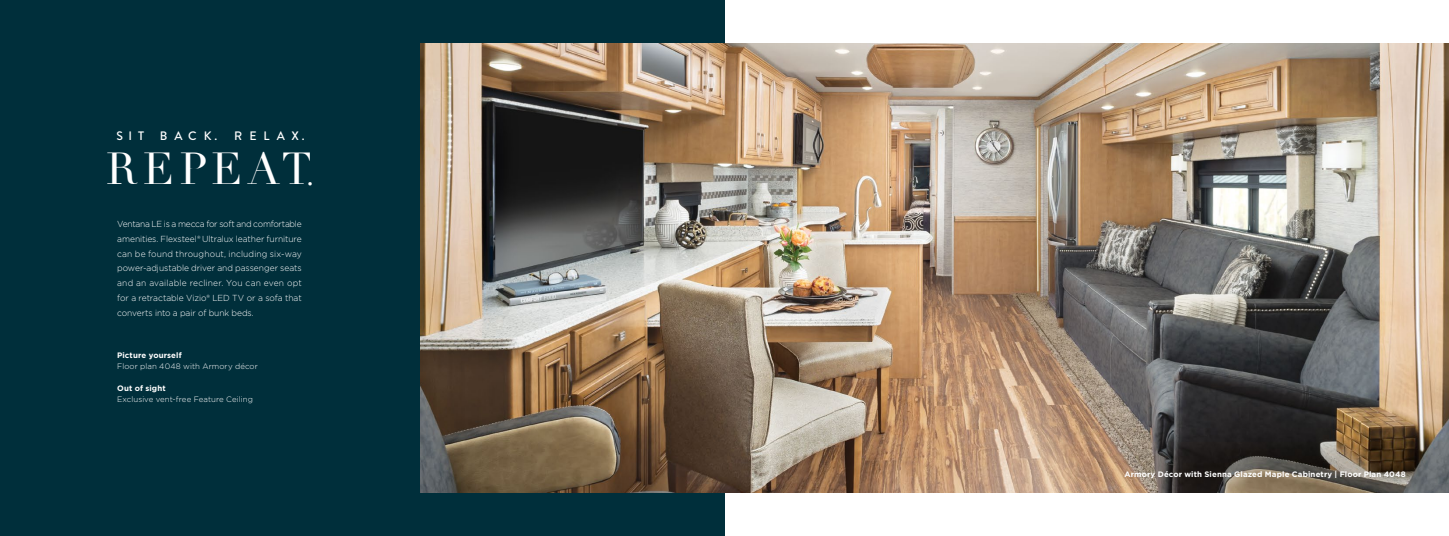
<style>
.page{position:relative;width:1449px;height:536px;background:#fff}
.page>*{position:absolute;margin:0;border:0;box-sizing:border-box;transform-origin:0 0}
.t1{font:43.75px "Didot";letter-spacing:.12em;color:#fff}
.t2{font:500 12.25px "Brandon Grotesque";letter-spacing:.575em;color:#fff}
.t3{font:300 8.75px/14.9px "Gotham";letter-spacing:-.005em;color:#fff;text-align:justify}
.t4{font:700 7.88px "Gotham";letter-spacing:.015em;color:#fff}
.t5{font:300 7.88px "Gotham";letter-spacing:.01em;color:#fff}
.s1{font-size:31.5px}
</style>
<div class="page">
<div style="left:0;top:0;width:724px;height:536px;background:#002f3b"></div>
<img style="left:421px;top:43px;width:1028px;height:449px">
<h2 class="t2" style="left:116px;top:127px;width:29px">SIT</h2>
<h2 class="t2" style="left:160px;top:127px;width:59px">BACK.</h2>
<h2 class="t2" style="left:234px;top:127px;width:72px">RELAX.</h2>
<h1 class="t1" style="left:106px;top:143px;width:210px">REPEAT<span class="s1">.</span></h1>
<p class="t3" style="left:117px;top:216px;width:186px">Ventana LE is a mecca for soft and comfortable amenities. Flexsteel® Ultralux leather furniture can be found throughout, including six-way power-adjustable driver and passenger seats and an available recliner. You can even opt for a retractable Vizio® LED TV or a sofa that converts into a pair of bunk beds.</p>
<p class="t4" style="left:117px;top:350px;width:66px">Picture yourself</p>
<p class="t5" style="left:117px;top:361px;width:142px">Floor plan 4048 with Armory décor</p>
<p class="t4" style="left:117px;top:383px;width:50px">Out of sight</p>
<p class="t5" style="left:117px;top:393px;width:137px">Exclusive vent-free Feature Ceiling</p>
<p class="t4" style="left:1124px;top:468px;width:283px">Armory Décor with Sienna Glazed Maple Cabinetry | Floor Plan 4048</p>
</div>
